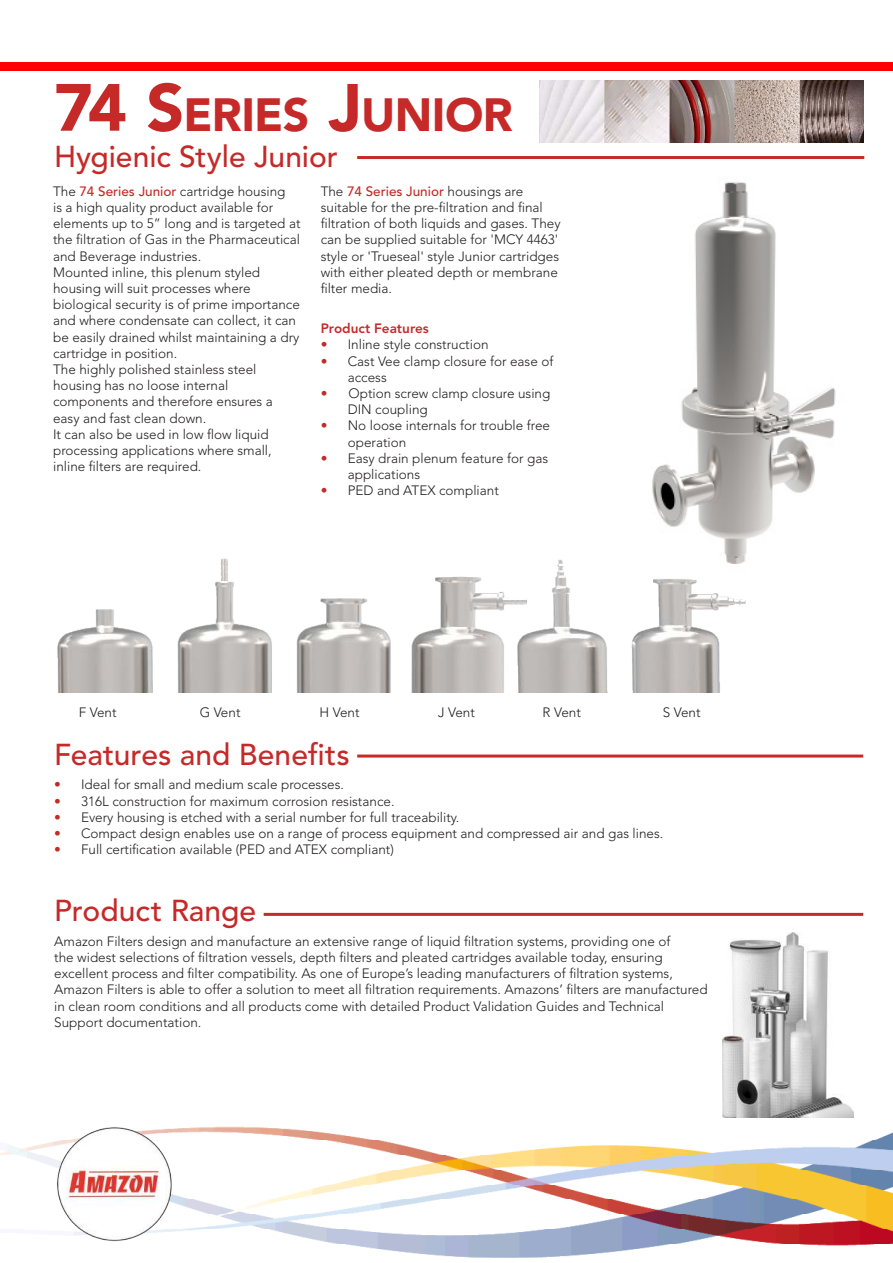
<style>
.page{position:relative;width:893px;height:1263px;background:#fff}
.page>*{position:absolute;margin:0;border:0;box-sizing:border-box;transform-origin:0 0}
.t1{font:900 46.2px "Avenir LT Std";letter-spacing:-.015em;color:#c52a29}
.t2{font:500 30px "Avenir LT Std";color:#c52a29}
.t3{font:300 13.5px/16.2px "Avenir LT Std";color:#221f1f}
.t4{font:800 13.5px "Avenir LT Std";color:#c52a29}
.s1{font-size:66px}
.s2{font-weight:500;color:#c52a29}
.s3{color:#c52a29}
</style>
<div class="page">
<img style="left:652px;top:182px;width:184px;height:364px">
<img style="left:723px;top:932px;width:131px;height:186px">
<div style="left:0;top:63px;width:893px;height:8px;background:#f00"></div>
<img style="left:540px;top:81px;width:324px;height:62px">
<hr style="left:357px;top:156px;width:507px;height:3px;background:#c52a29">
<hr style="left:357px;top:754px;width:506px;height:3px;background:#c52a29">
<hr style="left:264px;top:913px;width:599px;height:3px;background:#c52a29">
<img style="left:0;top:1126px;width:893px;height:132px">
<img style="left:44px;top:1126px;width:143px;height:126px">
<img style="left:57px;top:546px;width:690px;height:147px">
<h1 class="t1" style="left:54px;top:88px;width:460px"><span class="s1">74 S</span>ERIES <span class="s1">J</span>UNIOR</h1>
<h2 class="t2" style="left:54px;top:144px;width:285px">Hygienic Style Junior</h2>
<p class="t3" style="left:53px;top:184px;width:249px">The <span class="s2">74 Series Junior</span> cartridge housing<br>is a high quality product available for elements up to 5” long and is targeted at the filtration of Gas in the Pharmaceutical and Beverage industries.<br>Mounted inline, this plenum styled housing will suit processes where biological security is of prime importance and where condensate can collect, it can be easily drained whilst maintaining a dry cartridge in position.<br>The highly polished stainless steel housing has no loose internal components and therefore ensures a easy and fast clean down.<br>It can also be used in low flow liquid processing applications where small, inline filters are required.</p>
<p class="t3" style="left:321px;top:184px;width:241px">The <span class="s2">74 Series Junior</span> housings are suitable for the pre-filtration and final filtration of both liquids and gases. They can be supplied suitable for 'MCY 4463' style or 'Trueseal' style Junior cartridges with either pleated depth or membrane filter media.</p>
<p class="t4" style="left:321px;top:323px;width:109px">Product Features</p>
<p class="t3" style="left:321px;top:338px;width:169px"><span class="s3">•</span> Inline style construction</p>
<p class="t3" style="left:348px;top:354px;width:207px;text-indent:-27px"><span class="s3">•</span> Cast Vee clamp closure for ease of access</p>
<p class="t3" style="left:348px;top:386px;width:204px;text-indent:-27px"><span class="s3">•</span> Option screw clamp closure using<br>DIN coupling</p>
<p class="t3" style="left:348px;top:419px;width:204px;text-indent:-27px"><span class="s3">•</span> No loose internals for trouble free operation</p>
<p class="t3" style="left:348px;top:451px;width:202px;text-indent:-27px"><span class="s3">•</span> Easy drain plenum feature for gas applications</p>
<p class="t3" style="left:321px;top:483px;width:180px"><span class="s3">•</span> PED and ATEX compliant</p>
<p class="t3" style="left:79px;top:705px;width:39px">F Vent</p>
<p class="t3" style="left:200px;top:705px;width:42px">G Vent</p>
<p class="t3" style="left:320px;top:705px;width:42px">H Vent</p>
<p class="t3" style="left:438px;top:705px;width:38px">J Vent</p>
<p class="t3" style="left:543px;top:705px;width:40px">R Vent</p>
<p class="t3" style="left:663px;top:705px;width:39px">S Vent</p>
<h2 class="t2" style="left:54px;top:742px;width:297px">Features and Benefits</h2>
<p class="t3" style="left:54px;top:778px;width:291px"><span class="s3">•</span> Ideal for small and medium scale processes.</p>
<p class="t3" style="left:54px;top:794px;width:342px"><span class="s3">•</span> 316L construction for maximum corrosion resistance.</p>
<p class="t3" style="left:54px;top:810px;width:407px"><span class="s3">•</span> Every housing is etched with a serial number for full traceability.</p>
<p class="t3" style="left:54px;top:826px;width:611px"><span class="s3">•</span> Compact design enables use on a range of process equipment and compressed air and gas lines.</p>
<p class="t3" style="left:54px;top:842px;width:341px"><span class="s3">•</span> Full certification available (PED and ATEX compliant)</p>
<h2 class="t2" style="left:54px;top:898px;width:203px">Product Range</h2>
<p class="t3" style="left:54px;top:934px;width:655px">Amazon Filters design and manufacture an extensive range of liquid filtration systems, providing one of<br>the widest selections of filtration vessels, depth filters and pleated cartridges available today, ensuring excellent process and filter compatibility. As one of Europe’s leading manufacturers of filtration systems, Amazon Filters is able to offer a solution to meet all filtration requirements. Amazons’ filters are manufactured in clean room conditions and all products come with detailed Product Validation Guides and Technical Support documentation.</p>
</div>
